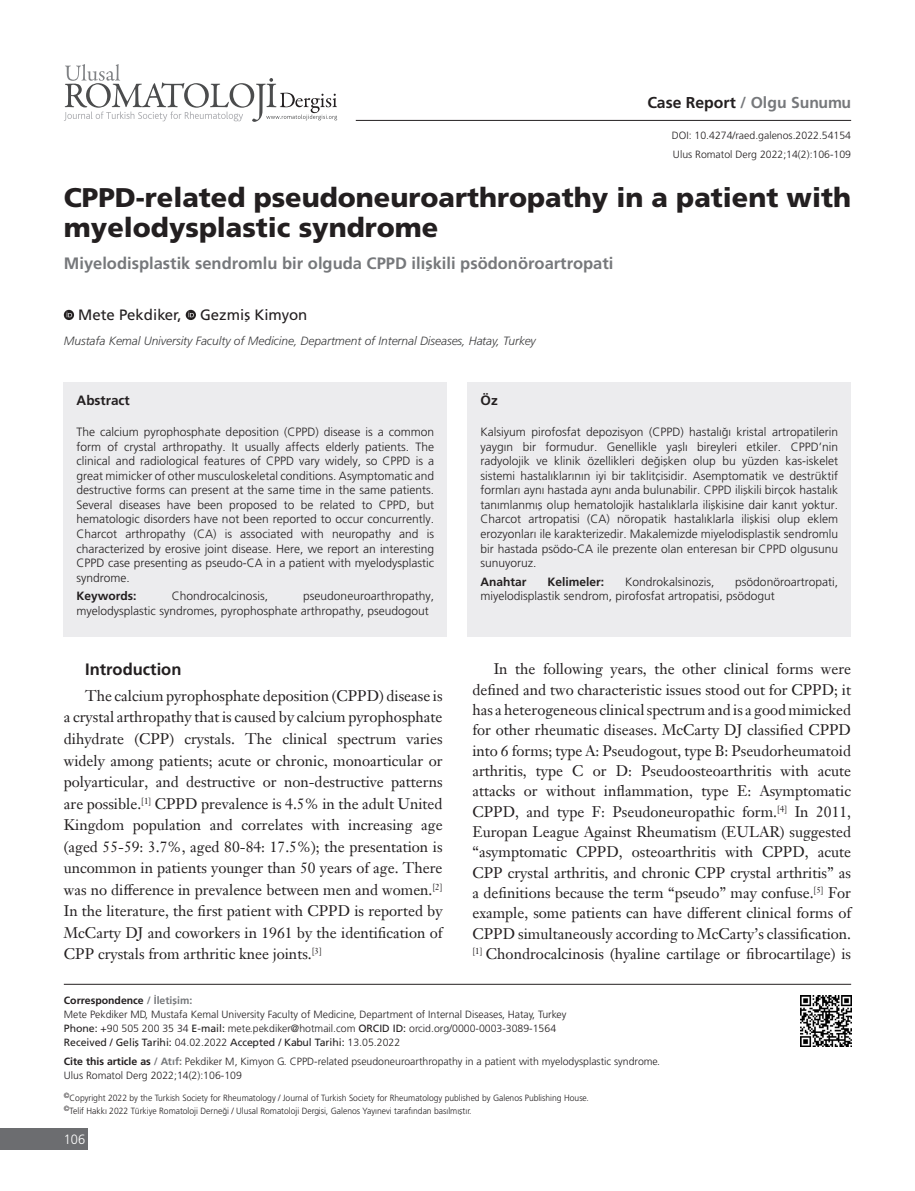
<style>
.page{position:relative;width:915px;height:1191px;background:#fff}
.page>*{position:absolute;margin:0;border:0;box-sizing:border-box;transform-origin:0 0}
.BASLIK{font:27px/30px "Frutiger Black Nr Tr";color:#231f20}
._2__BASLIK{font:16.5px "Frutiger Bold Tr";color:#76787b}
.ARA_BASLIK{font:16.5px "Frutiger Bold Tr";color:#231f20}
.t1{font:15.75px "Frutiger Bold Tr";color:#76787b}
.YAZI{font:15px/20.4px "Janson Text W04 55 Roman";color:#231f20;text-align:justify}
.YAZAR{font:15px "Frutiger Normal Tr";color:#231f20}
.OZET-YAZI{font:13.5px "Frutiger Bold Tr";color:#231f20}
.t2{font:13.5px "Frutiger Light Nr Tr";color:#fff;scale:.95 1}
.OZET-YAZI-2{font:12px/14.5px "Frutiger Light Nr Tr";color:#231f20;text-align:justify}
.KURUM{font:12px "Frutiger Light Italic Tr";letter-spacing:-.005em;color:#3e3e3f}
.OZET-YAZI-3{font:12px "Frutiger Bold Tr";color:#231f20}
.DOI{font:10.5px/14.2px "Frutiger Light Nr Tr";color:#231f20}
.SAYFA_NO{font:10.5px "Frutiger Light Nr Tr";color:#231f20}
.t3{font:10.5px "Frutiger Bold Tr";color:#231f20}
.t4{font:9px/12.8px "Frutiger Light Nr Tr";color:#231f20;scale:.95 1}
.s1{color:#231f20}
.s2{color:#76787b}
.s3{font-family:"Frutiger Normal Tr"}
.s4{font-family:"Frutiger Bold Tr"}
.s5{font-family:"Frutiger Bold Tr";color:#76787b}
</style>
<div class="page">
<hr style="left:355px;top:120px;width:495px;height:1px;background:#231f20">
<hr style="left:64px;top:984px;width:786px;height:1px;background:#231f20">
<div style="left:0;top:1128px;width:88px;height:21px;background:#6c6d70"></div>
<svg style="left:64px;top:64px;width:273px;height:58px"></svg>
<img style="left:800px;top:995px;width:50px;height:51px">
<svg style="left:64px;top:310px;width:10px;height:10px"></svg>
<svg style="left:67px;top:312px;width:5px;height:5px"></svg>
<svg style="left:186px;top:310px;width:10px;height:10px"></svg>
<svg style="left:188px;top:312px;width:6px;height:5px"></svg>
<div style="left:467px;top:382px;width:383px;height:254px;background:#ececee"></div>
<div style="left:64px;top:382px;width:382px;height:254px;background:#ececee"></div>
<p class="t1" style="left:647px;top:93px;width:205px"><span class="s1">Case Report</span> / Olgu Sunumu</p>
<p class="DOI" style="left:671px;top:129px;width:181px">DOI: 10.4274/raed.galenos.2022.54154</p>
<p class="SAYFA_NO" style="left:672px;top:148px;width:180px">Ulus Romatol Derg 2022;14(2):106-109</p>
<p class="BASLIK" style="left:64px;top:182px;width:788px">CPPD-related pseudoneuroarthropathy in a patient with myelodysplastic syndrome</p>
<p class="_2__BASLIK" style="left:64px;top:253px;width:551px">Miyelodisplastik sendromlu bir olguda CPPD ilişkili psödonöroartropati</p>
<p class="YAZAR" style="left:78px;top:306px;width:231px">Mete Pekdiker, Gezmiş Kimyon</p>
<p class="KURUM" style="left:64px;top:334px;width:473px">Mustafa Kemal University Faculty of Medicine, Department of Internal Diseases, Hatay, Turkey</p>
<p class="OZET-YAZI" style="left:77px;top:392px;width:55px">Abstract</p>
<p class="OZET-YAZI-2" style="left:77px;top:425px;width:359px">The calcium pyrophosphate deposition (CPPD) disease is a common form of crystal arthropathy. It usually affects elderly patients. The clinical and radiological features of CPPD vary widely, so CPPD is a great mimicker of other musculoskeletal conditions. Asymptomatic and destructive forms can present at the same time in the same patients.<br>Several diseases have been proposed to be related to CPPD, but hematologic disorders have not been reported to occur concurrently.<br>Charcot arthropathy (CA) is associated with neuropathy and is characterized by erosive joint disease. Here, we report an interesting CPPD case presenting as pseudo-CA in a patient with myelodysplastic syndrome.</p>
<p class="OZET-YAZI-3" style="left:77px;top:589px;width:62px">Keywords:</p>
<p class="OZET-YAZI-2" style="left:172px;top:589px;width:98px">Chondrocalcinosis,</p>
<p class="OZET-YAZI-2" style="left:77px;top:589px;width:359px;text-indent:226px">pseudoneuroarthropathy, myelodysplastic syndromes, pyrophosphate arthropathy, pseudogout</p>
<p class="ARA_BASLIK" style="left:85px;top:659px;width:98px">Introduction</p>
<p class="YAZI" style="left:64px;top:685px;width:380px;line-height:21.5px;text-indent:21px">The calcium pyrophosphate deposition (CPPD) disease is a crystal arthropathy that is caused by calcium pyrophosphate dihydrate (CPP) crystals. The clinical spectrum varies widely among patients; acute or chronic, monoarticular or polyarticular, and destructive or non-destructive patterns are possible.<sup>[1]</sup> CPPD prevalence is 4.5% in the adult United Kingdom population and correlates with increasing age (aged 55-59: 3.7%, aged 80-84: 17.5%); the presentation is uncommon in patients younger than 50 years of age. There was no difference in prevalence between men and women.<sup>[2] </sup>In the literature, the first patient with CPPD is reported by McCarty DJ and coworkers in 1961 by the identification of CPP crystals from arthritic knee joints.<sup>[3]</sup></p>
<p class="OZET-YAZI" style="left:480px;top:392px;width:19px">Öz</p>
<p class="OZET-YAZI-2" style="left:480px;top:425px;width:359px">Kalsiyum pirofosfat depozisyon (CPPD) hastalığı kristal artropatilerin yaygın bir formudur. Genellikle yaşlı bireyleri etkiler. CPPD’nin radyolojik ve klinik özellikleri değişken olup bu yüzden kas-iskelet sistemi hastalıklarının iyi bir taklitçisidir. Asemptomatik ve destrüktif formları aynı hastada aynı anda bulunabilir. CPPD ilişkili birçok hastalık tanımlanmış olup hematolojik hastalıklarla ilişkisine dair kanıt yoktur.<br>Charcot artropatisi (CA) nöropatik hastalıklarla ilişkisi olup eklem erozyonları ile karakterizedir. Makalemizde miyelodisplastik sendromlu bir hastada psödo-CA ile prezente olan enteresan bir CPPD olgusunu sunuyoruz.</p>
<p class="OZET-YAZI-3" style="left:480px;top:574px;width:48px">Anahtar</p>
<p class="OZET-YAZI-3" style="left:547px;top:574px;width:58px">Kelimeler:</p>
<p class="OZET-YAZI-2" style="left:624px;top:574px;width:91px">Kondrokalsinozis,</p>
<p class="OZET-YAZI-2" style="left:480px;top:574px;width:359px;text-indent:254px">psödonöroartropati, miyelodisplastik sendrom, pirofosfat artropatisi, psödogut</p>
<p class="YAZI" style="left:472px;top:658px;width:380px;text-indent:21px">In the following years, the other clinical forms were defined and two characteristic issues stood out for CPPD; it has a heterogeneous clinical spectrum and is a good mimicked for other rheumatic diseases. McCarty DJ classified CPPD into 6 forms; type A: Pseudogout, type B: Pseudorheumatoid arthritis, type C or D: Pseudoosteoarthritis with acute attacks or without inflammation, type E: Asymptomatic CPPD, and type F: Pseudoneuropathic form.<sup>[4]</sup> In 2011, Europan League Against Rheumatism (EULAR) suggested “asymptomatic CPPD, osteoarthritis with CPPD, acute CPP crystal arthritis, and chronic CPP crystal arthritis” as a definitions because the term “pseudo” may confuse.<sup>[5]</sup> For example, some patients can have different clinical forms of CPPD simultaneously according to McCarty’s classification. <sup>[1]</sup> Chondrocalcinosis (hyaline cartilage or fibrocartilage) is</p>
<p class="t3" style="left:64px;top:993px;width:130px">Correspondence <span class="s2">/ İletişim:</span></p>
<p class="DOI" style="left:64px;top:1007px;width:504px">Mete Pekdiker MD, Mustafa Kemal University Faculty of Medicine, Department of Internal Diseases, Hatay, Turkey<br><span class="s3">Phone:</span> +90 505 200 35 34 <span class="s3">E-mail:</span> mete.pekdiker@hotmail.com <span class="s3">ORCID ID:</span> orcid.org/0000-0003-3089-1564<br><span class="s3">Received / Geliş Tarihi:</span> 04.02.2022 <span class="s3">Accepted / Kabul Tarihi:</span> 13.05.2022</p>
<p class="DOI" style="left:64px;top:1054px;width:597px"><span class="s4">Cite this article as</span> <span class="s5">/ Atıf:</span> Pekdiker M, Kimyon G. CPPD-related pseudoneuroarthropathy in a patient with myelodysplastic syndrome.</p>
<p class="DOI" style="left:64px;top:1068px;width:179px">Ulus Romatol Derg 2022;14(2):106-109</p>
<p class="t4" style="left:64px;top:1091px;width:554px"><sup>©</sup>Copyright 2022 by the Turkish Society for Rheumatology / Journal of Turkish Society for Rheumatology published by Galenos Publishing House. <sup>©</sup>Telif Hakkı 2022 Türkiye Romatoloji Derneği / Ulusal Romatoloji Dergisi, Galenos Yayınevi tarafından basılmıştır.</p>
<p class="t2" style="left:64px;top:1131px;width:24px">106</p>
</div>
